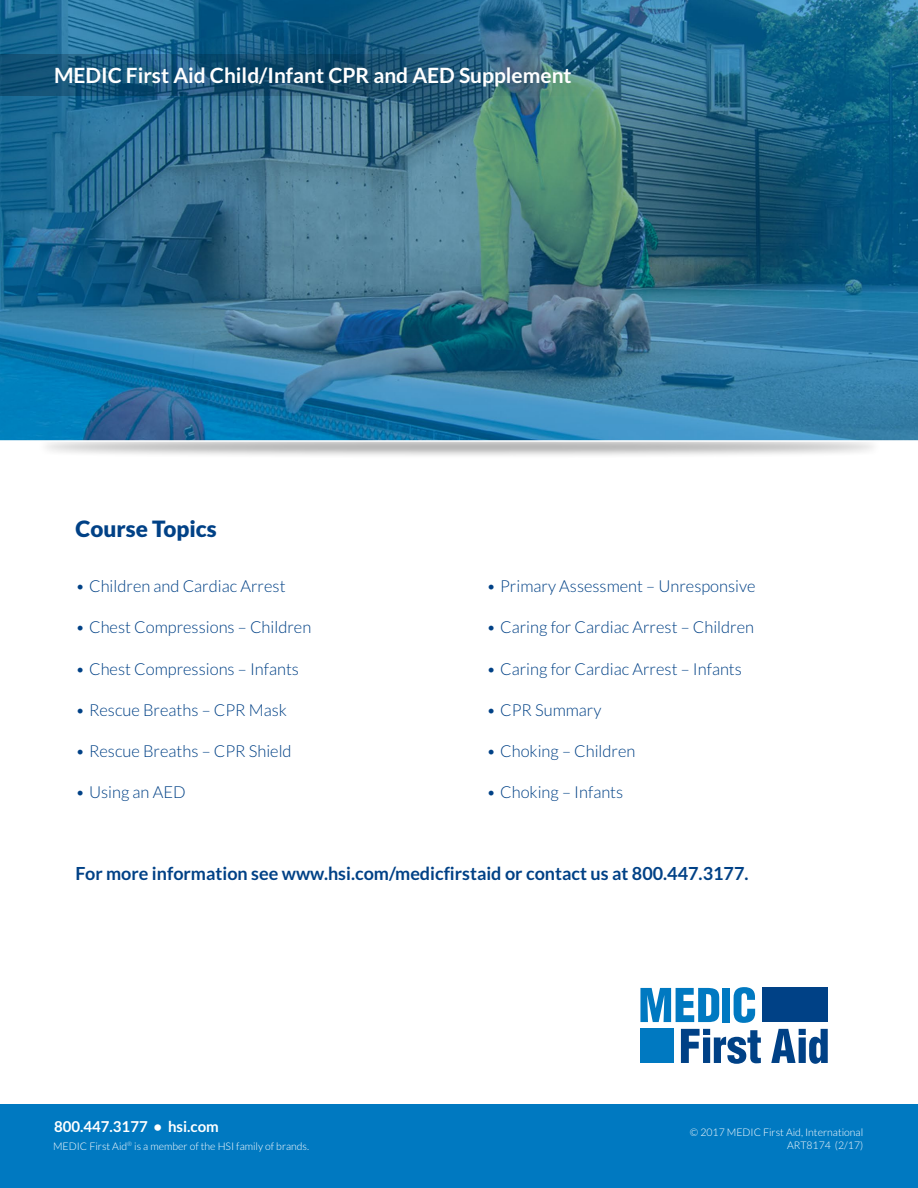
<style>
.page{position:relative;width:918px;height:1188px;background:#fff}
.page>*{position:absolute;margin:0;border:0;box-sizing:border-box;transform-origin:0 0}
.t1{font:900 22.5px "Lato";color:#004186}
.t2{font:700 21px "Lato";color:#fff}
.t3{font:700 18px "Lato";color:#004186}
.t4{font:300 16.5px "Lato";color:#004186}
.t5{font:700 15px "Lato";color:#fff}
.t6{font:300 10.5px/12.6px "Lato";color:#fff;text-align:right}
</style>
<div class="page">
<div style="left:37px;top:434px;width:845px;height:25px;background:#000;opacity:.39"></div>
<img style="left:0;top:0;width:918px;height:442px">
<svg style="left:0;top:54px;width:662px;height:41px;background:#225a79"></svg>
<div style="left:640px;top:1029px;width:34px;height:34px;background:#0079c1"></div>
<svg style="left:640px;top:988px;width:79px;height:34px"></svg>
<div style="left:723px;top:988px;width:7px;height:34px;background:#0079c1"></div>
<svg style="left:734px;top:987px;width:21px;height:36px"></svg>
<svg style="left:681px;top:1029px;width:80px;height:35px"></svg>
<svg style="left:771px;top:1029px;width:57px;height:35px"></svg>
<div style="left:762px;top:988px;width:66px;height:34px;background:#004186"></div>
<div style="left:0;top:1105px;width:918px;height:83px;background:#0079c1"></div>
<p class="t2" style="left:54px;top:63px;width:519px">MEDIC First Aid Child/Infant CPR and AED Supplement</p>
<h1 class="t1" style="left:76px;top:515px;width:143px">Course Topics</h1>
<p class="t4" style="left:76px;top:577px;width:212px">• Children and Cardiac Arrest</p>
<p class="t4" style="left:76px;top:619px;width:237px">• Chest Compressions – Children</p>
<p class="t4" style="left:76px;top:660px;width:225px">• Chest Compressions – Infants</p>
<p class="t4" style="left:76px;top:701px;width:213px">• Rescue Breaths – CPR Mask</p>
<p class="t4" style="left:76px;top:742px;width:218px">• Rescue Breaths – CPR Shield</p>
<p class="t4" style="left:76px;top:784px;width:112px">• Using an AED</p>
<p class="t4" style="left:487px;top:577px;width:270px">• Primary Assessment – Unresponsive</p>
<p class="t4" style="left:487px;top:619px;width:269px">• Caring for Cardiac Arrest – Children</p>
<p class="t4" style="left:487px;top:660px;width:257px">• Caring for Cardiac Arrest – Infants</p>
<p class="t4" style="left:487px;top:701px;width:116px">• CPR Summary</p>
<p class="t4" style="left:487px;top:742px;width:150px">• Choking – Children</p>
<p class="t4" style="left:487px;top:784px;width:138px">• Choking – Infants</p>
<p class="t3" style="left:76px;top:863px;width:674px">For more information see www.hsi.com/medicfirstaid or contact us at 800.447.3177.</p>
<p class="t5" style="left:54px;top:1118px;width:166px">800.447.3177 • hsi.com</p>
<p class="t6" style="left:53px;top:1140px;width:258px">MEDIC First Aid<sup>®</sup> is a member of the HSI family of brands.</p>
<p class="t6" style="left:690px;top:1126px;width:175px">© 2017 MEDIC First Aid, International<br>ART8174 (2/17)</p>
</div>
